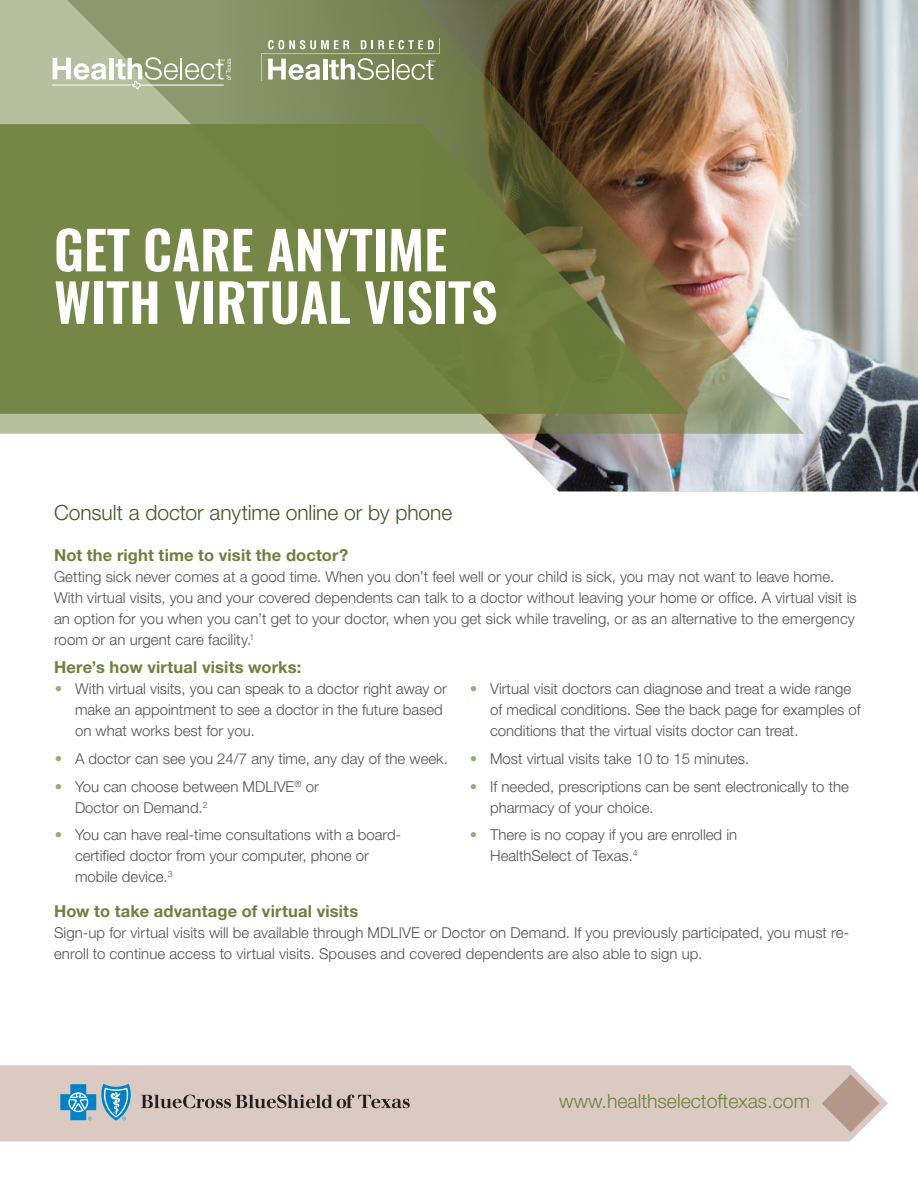
<style>
.page{position:relative;width:918px;height:1188px;background:#fff}
.page>*{position:absolute;margin:0;border:0;box-sizing:border-box;transform-origin:0 0}
.t1{font:600 52.5px/52.5px "Oswald";color:#fff}
.t2{font:300 21px "Helvetica Neue LT Pro";color:#415620}
.t3{font:300 19.5px "Helvetica Neue LT Pro";color:#6f803d}
.t4{font:700 16.5px "Helvetica Neue LT Pro";letter-spacing:.01em;color:#6f803d}
.t5{font:300 15px/21px "Helvetica Neue LT Pro";color:#505052}
.s1{color:#98ad79}
</style>
<div class="page">
<div style="left:0;top:1065px;width:888px;height:77px;background:#dbcac2"></div>
<svg style="left:822px;top:1074px;width:58px;height:58px;background:#ccb7ad"></svg>
<img style="left:501px;top:0;width:417px;height:491px">
<img style="left:0;top:0;width:804px;height:434px">
<svg style="left:0;top:124px;width:688px;height:290px;background:#717b40"></svg>
<svg style="left:141px;top:1095px;width:269px;height:13px;background:#9b8f8a"></svg>
<svg style="left:60px;top:1084px;width:72px;height:37px;background:#71accd"></svg>
<svg style="left:53px;top:58px;width:53px;height:22px"></svg>
<div style="left:109px;top:58px;width:5px;height:21px;background:#fff"></div>
<hr style="left:180px;top:58px;width:2px;height:21px;background:#fff">
<svg style="left:185px;top:59px;width:46px;height:21px"></svg>
<svg style="left:116px;top:57px;width:62px;height:32px"></svg>
<hr style="left:52px;top:85px;width:79px;height:1px;background:#fff">
<hr style="left:141px;top:85px;width:83px;height:1px;background:#fff">
<svg style="left:261px;top:39px;width:179px;height:42px"></svg>
<h1 class="t1" style="left:54px;top:225px;width:445px">GET CARE ANYTIME<br>WITH VIRTUAL VISITS</h1>
<h2 class="t2" style="left:54px;top:500px;width:400px">Consult a doctor anytime online or by phone</h2>
<p class="t4" style="left:54px;top:545px;width:296px">Not the right time to visit the doctor?</p>
<p class="t5" style="left:54px;top:566px;width:804px">Getting sick never comes at a good time. When you don’t feel well or your child is sick, you may not want to leave home.<br>With virtual visits, you and your covered dependents can talk to a doctor without leaving your home or office. A virtual visit is an option for you when you can’t get to your doctor, when you get sick while traveling, or as an alternative to the emergency room or an urgent care facility.<sup>1</sup></p>
<p class="t4" style="left:54px;top:657px;width:249px">Here’s how virtual visits works:</p>
<p class="t5" style="left:75px;top:678px;width:373px;text-indent:-20px"><span class="s1">•</span> With virtual visits, you can speak to a doctor right away or make an appointment to see a doctor in the future based on what works best for you.</p>
<p class="t5" style="left:55px;top:748px;width:395px"><span class="s1">•</span> A doctor can see you 24/7 any time, any day of the week.</p>
<p class="t5" style="left:75px;top:775px;width:245px;text-indent:-20px"><span class="s1">•</span> You can choose between MDLIVE<sup>®</sup> or<br>Doctor on Demand.<sup>2</sup></p>
<p class="t5" style="left:75px;top:824px;width:328px;text-indent:-20px"><span class="s1">•</span> You can have real-time consultations with a board&shy;certified doctor from your computer, phone or mobile device.<sup>3</sup></p>
<p class="t5" style="left:490px;top:678px;width:372px;text-indent:-20px"><span class="s1">•</span> Virtual visit doctors can diagnose and treat a wide range of medical conditions. See the back page for examples of conditions that the virtual visits doctor can treat.</p>
<p class="t5" style="left:470px;top:748px;width:281px"><span class="s1">•</span> Most virtual visits take 10 to 15 minutes.</p>
<p class="t5" style="left:490px;top:775px;width:360px;text-indent:-20px"><span class="s1">•</span> If needed, prescriptions can be sent electronically to the pharmacy of your choice.</p>
<p class="t5" style="left:490px;top:824px;width:249px;text-indent:-20px"><span class="s1">•</span> There is no copay if you are enrolled in<br>HealthSelect of Texas.<sup>4</sup></p>
<p class="t4" style="left:54px;top:901px;width:306px">How to take advantage of virtual visits</p>
<p class="t5" style="left:54px;top:922px;width:797px">Sign-up for virtual visits will be available through MDLIVE or Doctor on Demand. If you previously participated, you must re&shy;enroll to continue access to virtual visits. Spouses and covered dependents are also able to sign up.</p>
<h3 class="t3" style="left:559px;top:1089px;width:252px">www.healthselectoftexas.com</h3>
</div>
